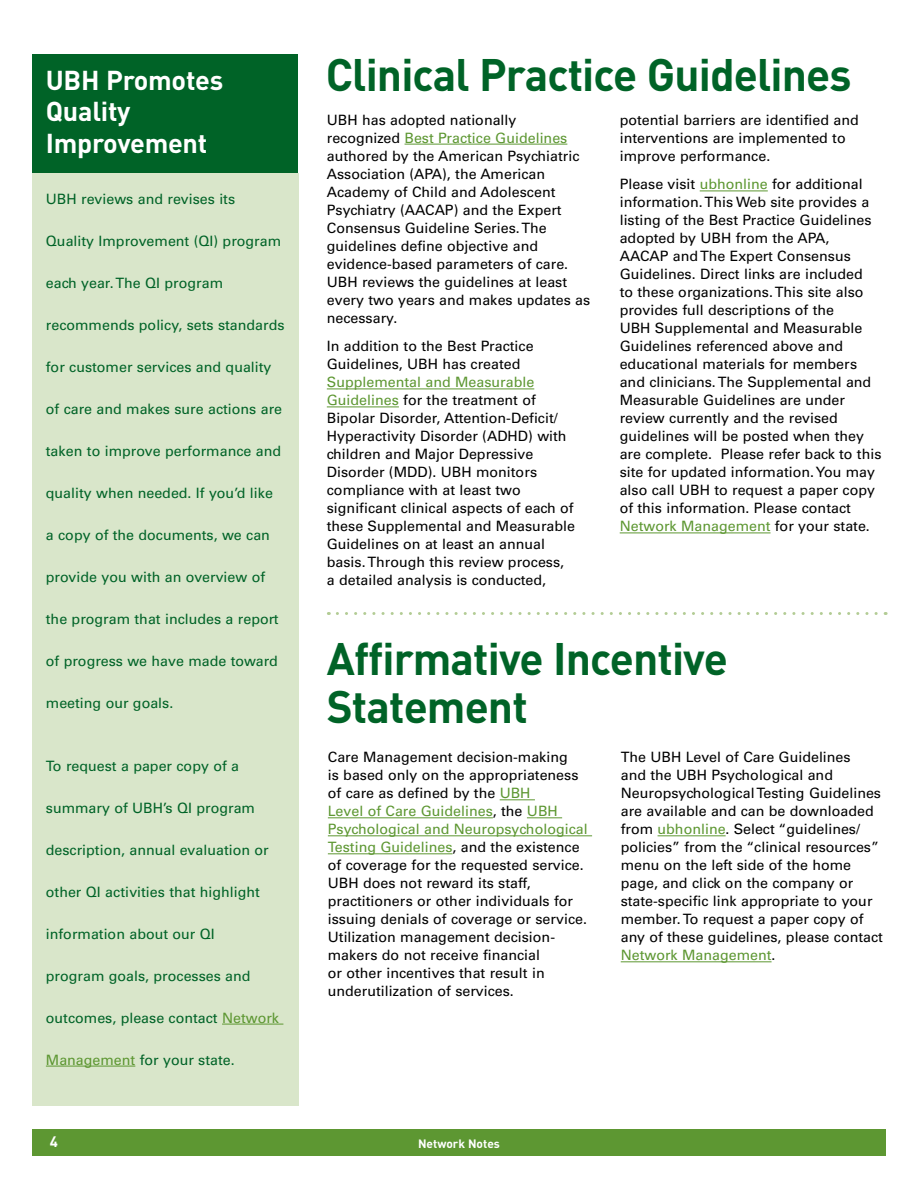
<style>
.page{position:relative;width:918px;height:1188px;background:#fff}
.page>*{position:absolute;margin:0;border:0;box-sizing:border-box;transform-origin:0 0}
.t1{font:700 45px/48px "DIN";letter-spacing:-.02em;color:#006327}
.t2{font:700 27px/31.5px "DIN";letter-spacing:-.01em;color:#fff}
.t3{font:700 15px "DIN";color:#fff}
.t4{font:14.25px/18px "Univers";color:#000}
.t5{font:14.25px "Univers";color:#006327}
.t6{font:700 12px "DIN";color:#fff}
.s1{color:#5d9732}
</style>
<div class="page">
<div style="left:32px;top:1129px;width:854px;height:27px;background:#5d9732"></div>
<hr style="left:405px;top:144px;width:162px;height:1px;background:#5d9732">
<hr style="left:327px;top:389px;width:207px;height:1px;background:#5d9732">
<hr style="left:327px;top:407px;width:72px;height:1px;background:#5d9732">
<hr style="left:700px;top:191px;width:68px;height:1px;background:#5d9732">
<hr style="left:620px;top:533px;width:151px;height:1px;background:#5d9732">
<hr style="left:500px;top:799px;width:35px;height:1px;background:#5d9732">
<hr style="left:328px;top:817px;width:165px;height:1px;background:#5d9732">
<hr style="left:527px;top:817px;width:35px;height:1px;background:#5d9732">
<hr style="left:328px;top:835px;width:264px;height:1px;background:#5d9732">
<hr style="left:328px;top:853px;width:125px;height:1px;background:#5d9732">
<hr style="left:658px;top:835px;width:68px;height:1px;background:#5d9732">
<hr style="left:621px;top:961px;width:151px;height:1px;background:#5d9732">
<div style="left:32px;top:54px;width:266px;height:162px;background:#006327"></div>
<div style="left:32px;top:173px;width:267px;height:933px;background:#d9e6ca"></div>
<hr style="left:222px;top:1024px;width:61px;height:1px;background:#5d9732">
<hr style="left:46px;top:1066px;width:89px;height:1px;background:#5d9732">
<svg style="left:337px;top:612px;width:549px;height:3px"></svg>
<h2 class="t2" style="left:46px;top:63px;width:179px">UBH Promotes<br>Quality<br>Improvement</h2>
<p class="t5" style="left:46px;top:191px;width:191px">UBH reviews and revises its</p>
<p class="t5" style="left:46px;top:233px;width:237px">Quality Improvement (QI) program</p>
<p class="t5" style="left:46px;top:275px;width:179px">each year. The QI program</p>
<p class="t5" style="left:46px;top:317px;width:240px">recommends policy, sets standards</p>
<p class="t5" style="left:46px;top:359px;width:227px">for customer services and quality</p>
<p class="t5" style="left:46px;top:401px;width:238px">of care and makes sure actions are</p>
<p class="t5" style="left:46px;top:443px;width:237px">taken to improve performance and</p>
<p class="t5" style="left:46px;top:485px;width:229px">quality when needed. If you’d like</p>
<p class="t5" style="left:46px;top:527px;width:226px">a copy of the documents, we can</p>
<p class="t5" style="left:46px;top:569px;width:221px">provide you with an overview of</p>
<p class="t5" style="left:46px;top:611px;width:234px">the program that includes a report</p>
<p class="t5" style="left:46px;top:653px;width:234px">of progress we have made toward</p>
<p class="t5" style="left:46px;top:695px;width:129px">meeting our goals.</p>
<p class="t5" style="left:46px;top:757px;width:195px">To request a paper copy of a</p>
<p class="t5" style="left:46px;top:799px;width:211px">summary of UBH’s QI program</p>
<p class="t5" style="left:46px;top:841px;width:224px">description, annual evaluation or</p>
<p class="t5" style="left:46px;top:883px;width:216px">other QI activities that highlight</p>
<p class="t5" style="left:46px;top:925px;width:171px">information about our QI</p>
<p class="t5" style="left:46px;top:967px;width:206px">program goals, processes and</p>
<p class="t5" style="left:46px;top:1009px;width:235px">outcomes, please contact <span class="s1">Network</span></p>
<p class="t5" style="left:46px;top:1051px;width:190px"><span class="s1">Management</span> for your state.</p>
<h1 class="t1" style="left:326px;top:49px;width:527px">Clinical Practice Guidelines</h1>
<p class="t4" style="left:327px;top:111px;width:265px">UBH has adopted nationally recognized <span class="s1">Best Practice Guidelines </span>authored by the American Psychiatric<br>Association (APA), the American<br>Academy of Child and Adolescent<br>Psychiatry (AACAP) and the Expert<br>Consensus Guideline Series. The guidelines define objective and evidence-based parameters of care.<br>UBH reviews the guidelines at least every two years and makes updates as necessary.</p>
<p class="t4" style="left:327px;top:337px;width:208px">In addition to the Best Practice<br>Guidelines, UBH has created</p>
<p class="t4" style="left:327px;top:373px;width:250px"><span class="s1">Supplemental and Measurable Guidelines</span> for the treatment of Bipolar Disorder, Attention-Deficit/ Hyperactivity Disorder (ADHD) with children and Major Depressive Disorder (MDD). UBH monitors compliance with at least two significant clinical aspects of each of these Supplemental and Measurable Guidelines on at least an annual basis. Through this review process, a detailed analysis is conducted,</p>
<p class="t4" style="left:620px;top:111px;width:241px">potential barriers are identified and interventions are implemented to improve performance.</p>
<p class="t4" style="left:620px;top:176px;width:263px">Please visit <span class="s1">ubhonline</span> for additional information. This Web site provides a listing of the Best Practice Guidelines adopted by UBH from the APA, AACAP and The Expert Consensus Guidelines. Direct links are included<br>to these organizations. This site also provides full descriptions of the<br>UBH Supplemental and Measurable Guidelines referenced above and educational materials for members and clinicians. The Supplemental and Measurable Guidelines are under review currently and the revised guidelines will be posted when they are complete. Please refer back to this site for updated information. You may also call UBH to request a paper copy of this information. Please contact <span class="s1">Network Management</span> for your state.</p>
<h1 class="t1" style="left:327px;top:633px;width:403px">Affirmative Incentive<br>Statement</h1>
<p class="t4" style="left:328px;top:748px;width:261px">Care Management decision-making<br>is based only on the appropriateness of care as defined by the <span class="s1">UBH<br>Level of Care Guidelines</span>, the <span class="s1">UBH Psychological and Neuropsychological Testing Guidelines</span>, and the existence of coverage for the requested service.<br>UBH does not reward its staff, practitioners or other individuals for issuing denials of coverage or service.<br>Utilization management decision&shy;makers do not receive financial<br>or other incentives that result in underutilization of services.</p>
<p class="t4" style="left:621px;top:748px;width:264px">The UBH Level of Care Guidelines<br>and the UBH Psychological and Neuropsychological Testing Guidelines are available and can be downloaded from <span class="s1">ubhonline</span>. Select “guidelines/ policies” from the “clinical resources” menu on the left side of the home page, and click on the company or state-specific link appropriate to your member. To request a paper copy of any of these guidelines, please contact <span class="s1">Network Management</span>.</p>
<p class="t3" style="left:50px;top:1132px;width:10px">4</p>
<p class="t6" style="left:418px;top:1136px;width:83px">Network Notes</p>
</div>
